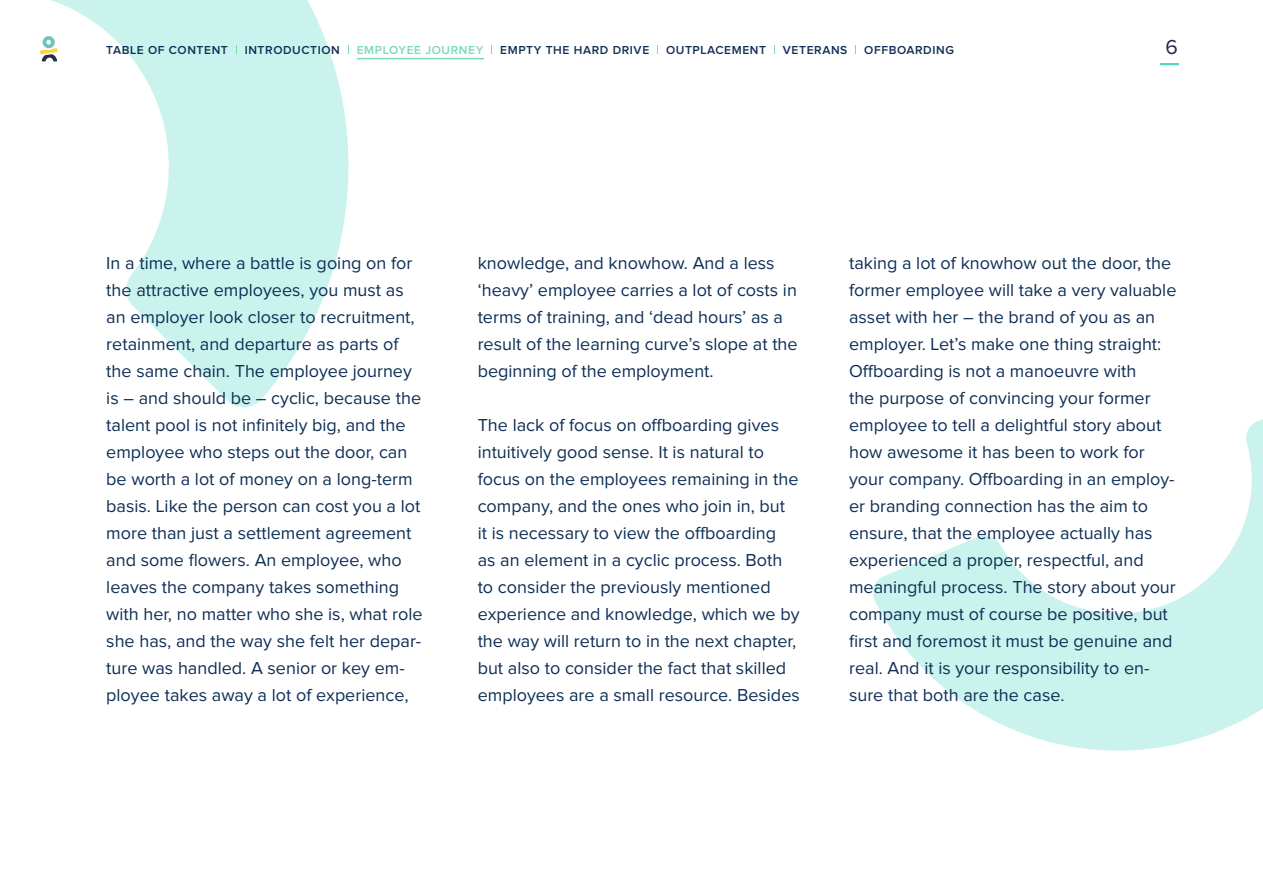
<style>
.page{position:relative;width:1263px;height:893px;background:#fff}
.page>*{position:absolute;margin:0;border:0;box-sizing:border-box;transform-origin:0 0}
.t1{font:21px "Proxima Nova";color:#252a48}
.t2{font:18px/27px "Proxima Nova";color:#0f2f56}
.t3{font:600 12px "Proxima Nova";letter-spacing:.05em;color:#0f2f56}
.t4{font:600 12px "Proxima Nova";letter-spacing:.05em;color:#79d9be}
</style>
<div class="page">
<svg style="left:1160px;top:63px;width:19px;height:2px"></svg>
<svg style="left:40px;top:0;width:343px;height:407px;fill:#caf3ee"></svg>
<svg style="left:873px;top:419px;width:390px;height:332px"></svg>
<hr style="left:357px;top:58px;width:127px;height:1px;background:#79d9be">
<p class="t3" style="left:106px;top:45px;width:123px">TABLE OF CONTENT</p>
<p class="t3" style="left:245px;top:45px;width:97px">INTRODUCTION</p>
<p class="t4" style="left:357px;top:45px;width:128px">EMPLOYEE JOURNEY</p>
<p class="t3" style="left:500px;top:45px;width:151px">EMPTY THE HARD DRIVE</p>
<p class="t3" style="left:666px;top:45px;width:101px">OUTPLACEMENT</p>
<p class="t3" style="left:783px;top:45px;width:66px">VETERANS</p>
<p class="t3" style="left:864px;top:45px;width:91px">OFFBOARDING</p>
<p class="t1" style="left:1165px;top:35px;width:14px">6</p>
<p class="t2" style="left:106px;top:251px;width:318px">In a time, where a battle is going on for the attractive employees, you must as an employer look closer to recruitment, retainment, and departure as parts of the same chain. The employee journey is – and should be – cyclic, because the talent pool is not infinitely big, and the employee who steps out the door, can be worth a lot of money on a long-term basis. Like the person can cost you a lot more than just a settlement agreement and some flowers. An employee, who leaves the company takes something with her, no matter who she is, what role she has, and the way she felt her depar&shy;ture was handled. A senior or key em&shy;ployee takes away a lot of experience,</p>
<p class="t2" style="left:478px;top:251px;width:321px">knowledge, and knowhow. And a less ‘heavy’ employee carries a lot of costs in terms of training, and ‘dead hours’ as a result of the learning curve’s slope at the beginning of the employment.</p>
<p class="t2" style="left:478px;top:413px;width:324px">The lack of focus on offboarding gives intuitively good sense. It is natural to focus on the employees remaining in the company, and the ones who join in, but<br>it is necessary to view the offboarding<br>as an element in a cyclic process. Both to consider the previously mentioned experience and knowledge, which we by the way will return to in the next chapter, but also to consider the fact that skilled employees are a small resource. Besides</p>
<p class="t2" style="left:849px;top:251px;width:329px">taking a lot of knowhow out the door, the former employee will take a very valuable asset with her – the brand of you as an employer. Let’s make one thing straight:<br>Offboarding is not a manoeuvre with<br>the purpose of convincing your former employee to tell a delightful story about how awesome it has been to work for your company. Offboarding in an employ&shy;er branding connection has the aim to ensure, that the employee actually has experienced a proper, respectful, and meaningful process. The story about your company must of course be positive, but first and foremost it must be genuine and real. And it is your responsibility to en&shy;sure that both are the case.</p>
</div>
